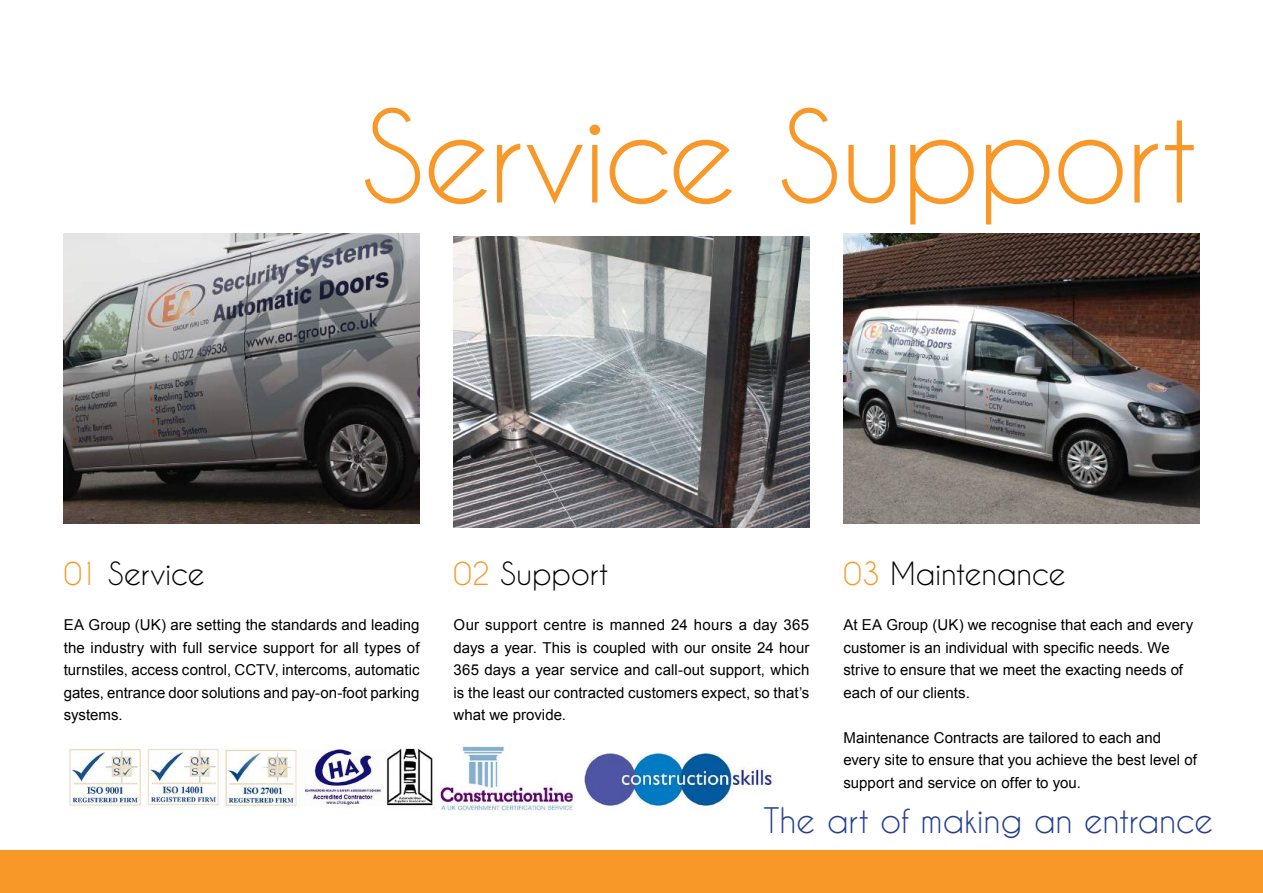
<style>
.page{position:relative;width:1263px;height:893px;background:#fff}
.page>*{position:absolute;margin:0;border:0;box-sizing:border-box;transform-origin:0 0}
.t1{font:120px "Caviar Dreams";letter-spacing:-.02em;color:#f89829}
.t2{font:33px "Caviar Dreams";letter-spacing:-.01em;color:#253f8e}
.t3{font:30px "Caviar Dreams";letter-spacing:-.005em;color:#000002}
.t4{font:15px/22.5px "Arial";color:#000002;text-align:justify}
.s1{color:#f89829}
</style>
<div class="page">
<img style="left:64px;top:233px;width:356px;height:291px">
<img style="left:454px;top:237px;width:355px;height:291px">
<div style="left:0;top:850px;width:1263px;height:43px;background:#f89829"></div>
<img style="left:69px;top:743px;width:706px;height:67px">
<img style="left:843px;top:233px;width:356px;height:291px">
<h1 class="t1" style="left:362px;top:85px;width:838px">Service Support</h1>
<h3 class="t3" style="left:64px;top:556px;width:143px"><span class="s1">01</span> Service</h3>
<p class="t4" style="left:64px;top:614px;width:357px">EA Group (UK) are setting the standards and leading the industry with full service support for all types of turnstiles, access control, CCTV, intercoms, automatic gates, entrance door solutions and pay-on-foot parking systems.</p>
<h3 class="t3" style="left:454px;top:556px;width:156px"><span class="s1">02</span> Support</h3>
<p class="t4" style="left:454px;top:614px;width:357px">Our support centre is manned 24 hours a day 365 days a year. This is coupled with our onsite 24 hour 365 days a year service and call-out support, which is the least our contracted customers expect, so that’s what we provide.</p>
<h3 class="t3" style="left:843px;top:556px;width:224px"><span class="s1">03</span> Maintenance</h3>
<p class="t4" style="left:843px;top:614px;width:351px;text-align:left">At EA Group (UK) we recognise that each and every customer is an individual with specific needs. We strive to ensure that we meet the exacting needs of each of our clients.</p>
<p class="t4" style="left:843px;top:726px;width:355px;text-align:left">Maintenance Contracts are tailored to each and every site to ensure that you achieve the best level of support and service on offer to you.</p>
<h2 class="t2" style="left:763px;top:800px;width:451px">The art of making an entrance</h2>
</div>
